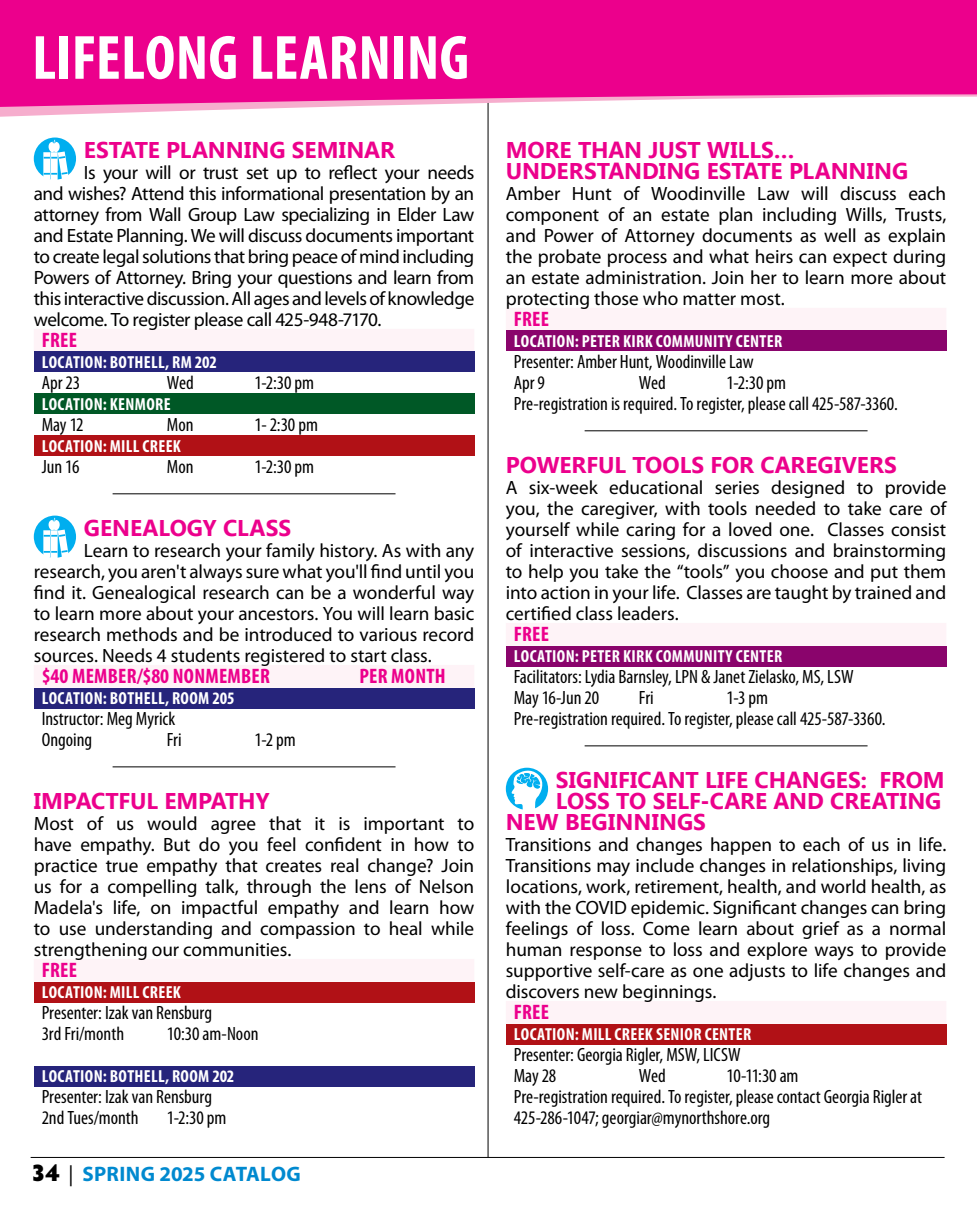
<style>
.page{position:relative;width:977px;height:1213px;background:#fff}
.page>*{position:absolute;margin:0;border:0;box-sizing:border-box;transform-origin:0 0}
.t1{font:700 condensed 63px "Myriad Pro";color:#fff}
.t2{font:700 22.75px/21px "Ebrima";letter-spacing:-.005em;color:#ec008c}
.t3{font:700 condensed 21px "Myriad Pro";letter-spacing:.01em;color:#ec008c}
.t4{font:700 21px "Myriad Pro";letter-spacing:.005em;color:#0089cf}
.t5{font:19.25px/21px "Myriad Pro";letter-spacing:-.005em;color:#000;text-align:justify}
.t6{font:condensed 19.25px/21px "Myriad Pro";color:#000}
.t7{font:700 condensed 17.5px "Myriad Pro";letter-spacing:.02em;color:#fff}
.s1{font-family:"Hypatia Sans Pro";font-weight:900;font-size:24.5px;color:#000}
.s2{font-weight:400;color:#000}
</style>
<div class="page">
<hr style="left:31px;top:1157px;width:913px;height:1px;background:#000">
<hr style="left:487px;top:19px;width:1px;height:1138px;background:#000">
<div style="left:34px;top:329px;width:440px;height:23px;background:#fef3f7"></div>
<div style="left:34px;top:352px;width:440px;height:20px;background:#26247b"></div>
<div style="left:34px;top:394px;width:440px;height:20px;background:#005826"></div>
<div style="left:34px;top:436px;width:440px;height:20px;background:#b11116"></div>
<hr style="left:113px;top:493px;width:282px;height:1px;background:#000">
<div style="left:34px;top:665px;width:440px;height:23px;background:#fef3f7"></div>
<div style="left:34px;top:688px;width:440px;height:20px;background:#26247b"></div>
<hr style="left:113px;top:766px;width:282px;height:1px;background:#000">
<div style="left:34px;top:959px;width:440px;height:23px;background:#fef3f7"></div>
<div style="left:34px;top:982px;width:440px;height:20px;background:#b11116"></div>
<div style="left:34px;top:1066px;width:440px;height:20px;background:#26247b"></div>
<div style="left:34px;top:137px;width:42px;height:43px;background:#00aeef;border-radius:50%"></div>
<svg style="left:43px;top:140px;width:26px;height:40px"></svg>
<div style="left:34px;top:515px;width:42px;height:43px;background:#00aeef;border-radius:50%"></div>
<svg style="left:43px;top:518px;width:26px;height:40px"></svg>
<div style="left:506px;top:308px;width:440px;height:23px;background:#fef3f7"></div>
<div style="left:506px;top:331px;width:440px;height:20px;background:#8a046c"></div>
<hr style="left:584px;top:430px;width:283px;height:1px;background:#000">
<div style="left:506px;top:623px;width:440px;height:23px;background:#fef3f7"></div>
<div style="left:506px;top:646px;width:440px;height:20px;background:#8a046c"></div>
<hr style="left:584px;top:745px;width:283px;height:1px;background:#000">
<div style="left:506px;top:1001px;width:440px;height:23px;background:#fef3f7"></div>
<div style="left:506px;top:1024px;width:440px;height:20px;background:#b11116"></div>
<div style="left:506px;top:768px;width:42px;height:42px;background:#00aeef;border-radius:50%"></div>
<svg style="left:511px;top:767px;width:35px;height:43px"></svg>
<hr style="left:976px;top:74px;width:1px;height:84px;background:#000">
<svg style="left:0;top:109px;width:489px;height:11px"></svg>
<svg style="left:0;top:0;width:976px;height:109px;background:#ed1494"></svg>
<h1 class="t1" style="left:32px;top:18px;width:438px">LIFELONG LEARNING</h1>
<p class="t2" style="left:84px;top:138px;width:312px">ESTATE PLANNING SEMINAR</p>
<p class="t5" style="left:34px;top:161px;width:442px;text-indent:50px">Is your will or trust set up to reflect your needs and wishes? Attend this informational presentation by an attorney from Wall Group Law specializing in Elder Law and Estate Planning. We will discuss documents important to create legal solutions that bring peace of mind including Powers of Attorney. Bring your questions and learn from this interactive discussion. All ages and levels of knowledge welcome. To register please call 425-948-7170.</p>
<p class="t3" style="left:42px;top:326px;width:37px">FREE</p>
<p class="t7" style="left:42px;top:351px;width:177px">LOCATION: BOTHELL, RM 202</p>
<p class="t6" style="left:42px;top:371px;width:40px">Apr 23</p>
<p class="t6" style="left:167px;top:371px;width:28px">Wed</p>
<p class="t6" style="left:254px;top:371px;width:61px">1-2:30 pm</p>
<p class="t7" style="left:42px;top:393px;width:130px">LOCATION: KENMORE</p>
<p class="t6" style="left:42px;top:413px;width:44px">May 12</p>
<p class="t6" style="left:167px;top:413px;width:28px">Mon</p>
<p class="t6" style="left:254px;top:413px;width:65px">1- 2:30 pm</p>
<p class="t7" style="left:42px;top:435px;width:141px">LOCATION: MILL CREEK</p>
<p class="t6" style="left:42px;top:455px;width:39px">Jun 16</p>
<p class="t6" style="left:167px;top:455px;width:28px">Mon</p>
<p class="t6" style="left:254px;top:455px;width:61px">1-2:30 pm</p>
<p class="t2" style="left:84px;top:516px;width:209px">GENEALOGY CLASS</p>
<p class="t5" style="left:34px;top:539px;width:442px;text-indent:50px">Learn to research your family history. As with any research, you aren't always sure what you'll find until you find it. Genealogical research can be a wonderful way to learn more about your ancestors. You will learn basic research methods and be introduced to various record sources. Needs 4 students registered to start class.</p>
<p class="t3" style="left:42px;top:662px;width:230px">$40 MEMBER/$80 NONMEMBER</p>
<p class="t3" style="left:359px;top:662px;width:88px">PER MONTH</p>
<p class="t7" style="left:42px;top:687px;width:194px">LOCATION: BOTHELL, ROOM 205</p>
<p class="t6" style="left:42px;top:707px;width:135px">Instructor: Meg Myrick<br>Ongoing</p>
<p class="t6" style="left:167px;top:728px;width:16px">Fri</p>
<p class="t6" style="left:254px;top:728px;width:43px">1-2 pm</p>
<p class="t2" style="left:34px;top:789px;width:237px">IMPACTFUL EMPATHY</p>
<p class="t5" style="left:34px;top:812px;width:442px">Most of us would agree that it is important to have empathy. But do you feel confident in how to practice true empathy that creates real change? Join us for a compelling talk, through the lens of Nelson Madela's life, on impactful empathy and learn how to use understanding and compassion to heal while strengthening our communities.</p>
<p class="t3" style="left:42px;top:956px;width:37px">FREE</p>
<p class="t7" style="left:42px;top:981px;width:141px">LOCATION: MILL CREEK</p>
<p class="t6" style="left:42px;top:1001px;width:172px">Presenter: Izak van Rensburg<br>3rd Fri/month</p>
<p class="t6" style="left:167px;top:1022px;width:93px">10:30 am-Noon</p>
<p class="t7" style="left:42px;top:1065px;width:194px">LOCATION: BOTHELL, ROOM 202</p>
<p class="t6" style="left:42px;top:1085px;width:172px">Presenter: Izak van Rensburg<br>2nd Tues/month</p>
<p class="t6" style="left:167px;top:1106px;width:61px">1-2:30 pm</p>
<p class="t4" style="left:32px;top:1160px;width:271px"><span class="s1">34</span> <span class="s2">|</span> SPRING 2025 CATALOG</p>
<p class="t2" style="left:506px;top:138px;width:404px">MORE THAN JUST WILLS…<br>UNDERSTANDING ESTATE PLANNING</p>
<p class="t5" style="left:506px;top:182px;width:442px">Amber Hunt of Woodinville Law will discuss each component of an estate plan including Wills, Trusts, and Power of Attorney documents as well as explain the probate process and what heirs can expect during an estate administration. Join her to learn more about protecting those who matter most.</p>
<p class="t3" style="left:514px;top:305px;width:37px">FREE</p>
<p class="t7" style="left:514px;top:330px;width:270px">LOCATION: PETER KIRK COMMUNITY CENTER</p>
<p class="t6" style="left:513px;top:350px;width:241px">Presenter: Amber Hunt, Woodinville Law<br>Apr 9</p>
<p class="t6" style="left:639px;top:371px;width:28px">Wed</p>
<p class="t6" style="left:513px;top:371px;width:385px;text-indent:213px">1-2:30 pm<br>Pre-registration is required. To register, please call 425-587-3360.</p>
<p class="t2" style="left:506px;top:453px;width:393px">POWERFUL TOOLS FOR CAREGIVERS</p>
<p class="t5" style="left:506px;top:476px;width:442px">A six-week educational series designed to provide you, the caregiver, with tools needed to take care of yourself while caring for a loved one. Classes consist of interactive sessions, discussions and brainstorming to help you take the “tools” you choose and put them into action in your life. Classes are taught by trained and certified class leaders.</p>
<p class="t3" style="left:514px;top:620px;width:37px">FREE</p>
<p class="t7" style="left:514px;top:645px;width:270px">LOCATION: PETER KIRK COMMUNITY CENTER</p>
<p class="t6" style="left:513px;top:665px;width:341px">Facilitators: Lydia Barnsley, LPN &amp; Janet Zielasko, MS, LSW<br>May 16-Jun 20</p>
<p class="t6" style="left:639px;top:686px;width:16px">Fri</p>
<p class="t6" style="left:513px;top:686px;width:373px;text-indent:213px">1-3 pm<br>Pre-registration required. To register, please call 425-587-3360.</p>
<p class="t2" style="left:556px;top:768px;width:390px">SIGNIFICANT LIFE CHANGES: FROM</p>
<p class="t2" style="left:556px;top:789px;width:387px">LOSS TO SELF-CARE AND CREATING</p>
<p class="t2" style="left:506px;top:810px;width:202px">NEW BEGINNINGS</p>
<p class="t5" style="left:506px;top:833px;width:442px">Transitions and changes happen to each of us in life.<br>Transitions may include changes in relationships, living locations, work, retirement, health, and world health, as with the COVID epidemic. Significant changes can bring feelings of loss. Come learn about grief as a normal human response to loss and explore ways to provide supportive self-care as one adjusts to life changes and discovers new beginnings.</p>
<p class="t3" style="left:514px;top:998px;width:37px">FREE</p>
<p class="t7" style="left:514px;top:1023px;width:239px">LOCATION: MILL CREEK SENIOR CENTER</p>
<p class="t6" style="left:513px;top:1043px;width:228px">Presenter: Georgia Rigler, MSW, LICSW<br>May 28</p>
<p class="t6" style="left:639px;top:1064px;width:28px">Wed</p>
<p class="t6" style="left:513px;top:1064px;width:410px;text-indent:213px">10-11:30 am<br>Pre-registration required. To register, please contact Georgia Rigler at<br>425-286-1047; georgiar@mynorthshore.org</p>
</div>
